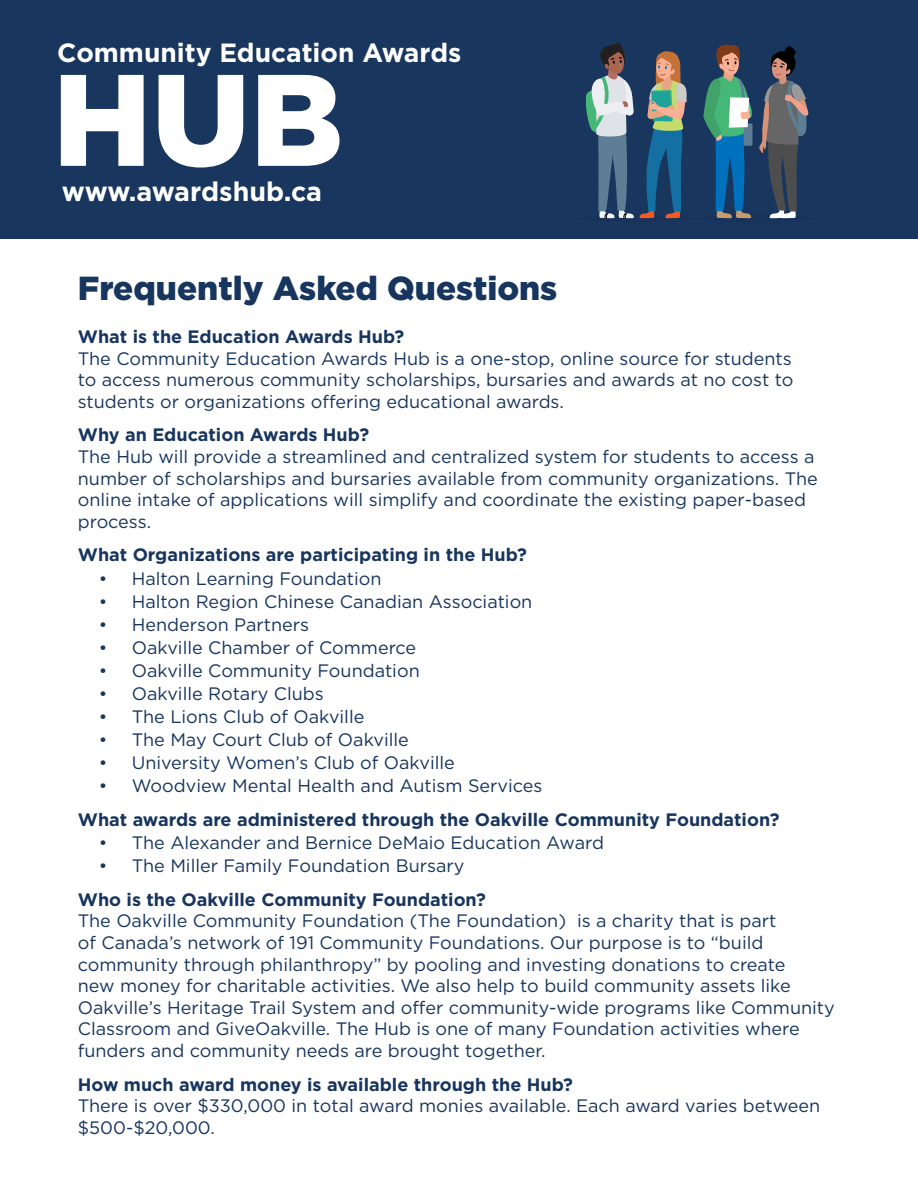
<style>
.page{position:relative;width:918px;height:1188px;background:#fff}
.page>*{position:absolute;margin:0;border:0;box-sizing:border-box;transform-origin:0 0}
.t1{font:900 129.9px "Gotham HTF";color:#fff}
.t2{font:900 33.3px "Gotham HTF";color:#17355e}
.t3{font:700 26.85px "Gotham HTF";color:#fff}
.t4{font:700 26.4px "Gotham HTF";color:#fff}
.t5{font:18px/21.6px "Gotham HTF";color:#17355e}
.t6{font:700 18px "Gotham HTF";color:#17355e}
</style>
<div class="page">
<div style="left:0;top:0;width:918px;height:238px;background:#18365e"></div>
<div style="left:574px;top:214px;width:126px;height:8px;background:#18325a;border-radius:50%"></div>
<svg style="left:696px;top:214px;width:126px;height:8px"></svg>
<svg style="left:703px;top:44px;width:49px;height:174px"></svg>
<svg style="left:640px;top:51px;width:47px;height:167px"></svg>
<svg style="left:759px;top:46px;width:50px;height:172px"></svg>
<svg style="left:586px;top:42px;width:48px;height:177px"></svg>
<h3 class="t4" style="left:57px;top:37px;width:406px">Community Education Awards</h3>
<h1 class="t1" style="left:53px;top:45px;width:292px">HUB</h1>
<h3 class="t3" style="left:62px;top:176px;width:262px">www.awardshub.ca</h3>
<p class="t2" style="left:78px;top:269px;width:481px">Frequently Asked Questions</p>
<p class="t6" style="left:78px;top:326px;width:328px">What is the Education Awards Hub?</p>
<p class="t5" style="left:78px;top:347px;width:717px;text-align:justify">The Community Education Awards Hub is a one-stop, online source for students to access numerous community scholarships, bursaries and awards at no cost to students or organizations offering educational awards.</p>
<p class="t6" style="left:78px;top:425px;width:293px">Why an Education Awards Hub?</p>
<p class="t5" style="left:78px;top:446px;width:742px">The Hub will provide a streamlined and centralized system for students to access a number of scholarships and bursaries available from community organizations. The online intake of applications will simplify and coordinate the existing paper-based process.</p>
<p class="t6" style="left:78px;top:545px;width:451px">What Organizations are participating in the Hub?</p>
<p class="t5" style="left:99px;top:567px;width:284px">• Halton Learning Foundation</p>
<p class="t5" style="left:99px;top:590px;width:435px">• Halton Region Chinese Canadian Association</p>
<p class="t5" style="left:99px;top:613px;width:212px">• Henderson Partners</p>
<p class="t5" style="left:99px;top:636px;width:319px">• Oakville Chamber of Commerce</p>
<p class="t5" style="left:99px;top:660px;width:322px">• Oakville Community Foundation</p>
<p class="t5" style="left:99px;top:683px;width:226px">• Oakville Rotary Clubs</p>
<p class="t5" style="left:99px;top:706px;width:267px">• The Lions Club of Oakville</p>
<p class="t5" style="left:99px;top:729px;width:312px">• The May Court Club of Oakville</p>
<p class="t5" style="left:99px;top:752px;width:358px">• University Women’s Club of Oakville</p>
<p class="t5" style="left:99px;top:775px;width:445px">• Woodview Mental Health and Autism Services</p>
<p class="t6" style="left:78px;top:809px;width:703px">What awards are administered through the Oakville Community Foundation?</p>
<p class="t5" style="left:99px;top:832px;width:507px">• The Alexander and Bernice DeMaio Education Award</p>
<p class="t5" style="left:99px;top:855px;width:367px">• The Miller Family Foundation Bursary</p>
<p class="t6" style="left:78px;top:889px;width:410px">Who is the Oakville Community Foundation?</p>
<p class="t5" style="left:78px;top:910px;width:759px">The Oakville Community Foundation (The Foundation) is a charity that is part<br>of Canada’s network of 191 Community Foundations. Our purpose is to “build community through philanthropy” by pooling and investing donations to create<br>new money for charitable activities. We also help to build community assets like Oakville’s Heritage Trail System and offer community-wide programs like Community Classroom and GiveOakville. The Hub is one of many Foundation activities where funders and community needs are brought together.</p>
<p class="t6" style="left:78px;top:1074px;width:497px">How much award money is available through the Hub?</p>
<p class="t5" style="left:78px;top:1095px;width:744px">There is over $330,000 in total award monies available. Each award varies between</p>
<p class="t5" style="left:78px;top:1116px;width:138px">$500-$20,000.</p>
</div>
